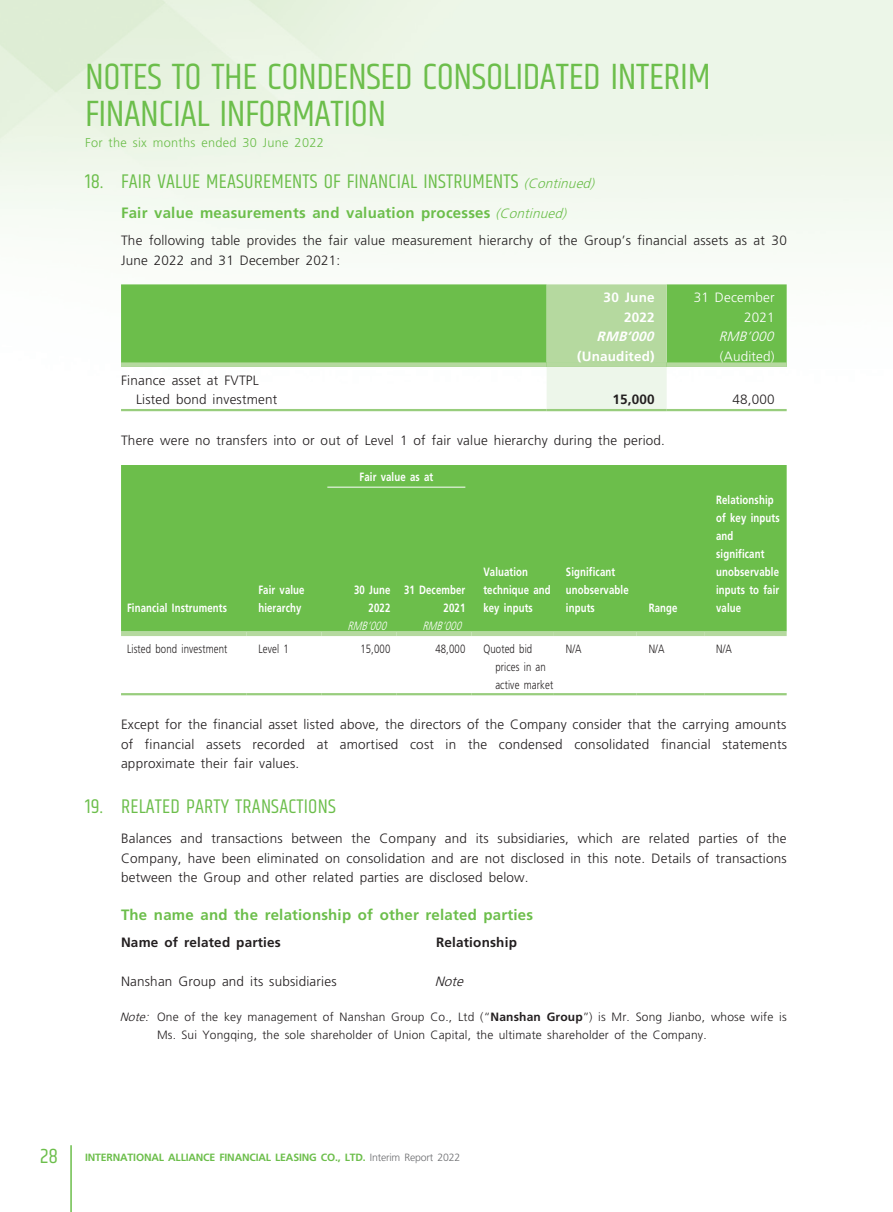
<style>
.page{position:relative;width:893px;height:1212px;background:#fff}
.page>*{position:absolute;margin:0;border:0;box-sizing:border-box;transform-origin:0 0}
.t1{font:37.5px/37.5px "Khand";letter-spacing:-.01em;color:#6cbe4b}
.t2{font:21px "Khand";color:#6cbe4b}
._03_H1{font:20.25px "Khand";letter-spacing:.01em;color:#6cbe4b}
._04___H2{font:700 15px "Frutiger LT Std";letter-spacing:.015em;color:#6cbe4b}
._01_Body_Text{font:300 13.5px/19.5px "Frutiger LT Std";letter-spacing:.015em;color:#231f20;text-align:justify}
._15_Table_Stub{font:300 13.5px "Frutiger LT Std";letter-spacing:.015em;color:#231f20}
._15_Table_Stub-2{font:700 13.5px "Frutiger LT Std";letter-spacing:.015em;color:#231f20}
._01_Body_Text-2{font:300 13.5px/19.5px "Frutiger LT Std";letter-spacing:.015em;color:#fff;text-align:right}
._01_Body_Text-3{font:700 13.5px/19.5px "Frutiger LT Std";letter-spacing:.015em;color:#fff;text-align:right}
._01_Body_Text-4{font:italic 700 13.5px "Frutiger LT Std";color:#fff}
._01_Body_Text-5{font:italic 300 13.5px "Frutiger LT Std";color:#fff}
._01_Body_Text-6{font:700 13.5px "Frutiger LT Std";color:#231f20}
._15_Table_Stub-3{font:italic 300 13.5px "Frutiger LT Std";color:#231f20}
.t3{font:300 12.75px "Frutiger LT Std";letter-spacing:.025em;color:#6cbe4b}
._02_Note_Text{font:700 12px/18px "Frutiger LT Std";letter-spacing:.015em;color:#fff;scale:.8 1}
._02_Note_Text-2{font:300 12px/18px "Frutiger LT Std";letter-spacing:.015em;color:#231f20}
._02_Note_Text-3{font:300 12px/18px "Frutiger LT Std";letter-spacing:.015em;color:#231f20;scale:.8 1}
._29_Table_Stub__Note{font:700 12px "Frutiger LT Std";letter-spacing:.015em;color:#fff;scale:.8 1}
._29_Table_Stub__Note-2{font:300 12px "Frutiger LT Std";letter-spacing:.015em;color:#231f20;scale:.8 1}
._02_Note_Text-4{font:italic 300 12px "Frutiger LT Std";color:#fff;scale:.8 1}
.t4{font:700 10.5px "Frutiger LT Std";letter-spacing:-.015em;color:#6cbe4b}
.s1{font-family:"Frutiger LT Std";font-weight:300;font-style:italic;font-size:13.5px}
.s2{font-weight:300;font-style:italic;font-size:13.5px}
.s3{font-style:italic}
.s4{font-weight:700}
.s5{font-weight:300;color:#6c6d70}
</style>
<div class="page">
<hr style="left:70px;top:1145px;width:2px;height:67px;background:#6cbe4b">
<div style="left:121px;top:284px;width:666px;height:78px;background:#6cbe4b"></div>
<svg style="left:547px;top:284px;width:120px;height:125px"></svg>
<div style="left:121px;top:362px;width:426px;height:5px;background:#b5d99f"></div>
<div style="left:547px;top:362px;width:120px;height:5px;background:#b5d99f"></div>
<div style="left:667px;top:362px;width:120px;height:5px;background:#b5d99f"></div>
<hr style="left:121px;top:409px;width:426px;height:2px;background:#98cd7d">
<hr style="left:547px;top:409px;width:120px;height:2px;background:#98cd7d">
<hr style="left:667px;top:409px;width:120px;height:2px;background:#98cd7d">
<div style="left:121px;top:465px;width:666px;height:166px;background:#6cbe4b"></div>
<hr style="left:327px;top:487px;width:138px;height:1px;background:#fff">
<div style="left:121px;top:631px;width:125px;height:5px;background:#b5d99f"></div>
<div style="left:246px;top:631px;width:75px;height:5px;background:#b5d99f"></div>
<div style="left:321px;top:631px;width:75px;height:5px;background:#b5d99f"></div>
<div style="left:396px;top:631px;width:75px;height:5px;background:#b5d99f"></div>
<div style="left:471px;top:631px;width:83px;height:5px;background:#b5d99f"></div>
<div style="left:554px;top:631px;width:83px;height:5px;background:#b5d99f"></div>
<div style="left:637px;top:631px;width:67px;height:5px;background:#b5d99f"></div>
<div style="left:704px;top:631px;width:83px;height:5px;background:#b5d99f"></div>
<hr style="left:121px;top:693px;width:125px;height:2px;background:#98cd7d">
<hr style="left:246px;top:693px;width:75px;height:2px;background:#98cd7d">
<hr style="left:321px;top:693px;width:75px;height:2px;background:#98cd7d">
<hr style="left:396px;top:693px;width:75px;height:2px;background:#98cd7d">
<hr style="left:471px;top:693px;width:83px;height:2px;background:#98cd7d">
<hr style="left:554px;top:693px;width:83px;height:2px;background:#98cd7d">
<hr style="left:637px;top:693px;width:67px;height:2px;background:#98cd7d">
<hr style="left:704px;top:693px;width:83px;height:2px;background:#98cd7d">
<h1 class="t1" style="left:85px;top:60px;width:627px">NOTES TO THE CONDENSED CONSOLIDATED INTERIM<br>FINANCIAL INFORMATION</h1>
<p class="t3" style="left:85px;top:136px;width:240px">For the six months ended 30 June 2022</p>
<p class="_03_H1" style="left:85px;top:169px;width:515px">18. FAIR VALUE MEASUREMENTS OF FINANCIAL INSTRUMENTS <span class="s1">(Continued)</span></p>
<p class="_04___H2" style="left:121px;top:204px;width:450px">Fair value measurements and valuation processes <span class="s2">(Continued)</span></p>
<p class="_01_Body_Text" style="left:121px;top:231px;width:667px">The following table provides the fair value measurement hierarchy of the Group’s financial assets as at 30<br>June 2022 and 31 December 2021:</p>
<p class="_01_Body_Text-3" style="left:604px;top:288px;width:53px">30 June<br>2022</p>
<p class="_01_Body_Text-2" style="left:694px;top:288px;width:83px">31 December<br>2021</p>
<p class="_01_Body_Text-4" style="left:597px;top:329px;width:62px">RMB’000</p>
<p class="_01_Body_Text-5" style="left:719px;top:329px;width:60px">RMB’000</p>
<p class="_01_Body_Text-3" style="left:577px;top:346px;width:79px">(Unaudited)</p>
<p class="_01_Body_Text-2" style="left:720px;top:346px;width:56px">(Audited)</p>
<p class="_15_Table_Stub" style="left:121px;top:372px;width:139px">Finance asset at FVTPL</p>
<p class="_15_Table_Stub" style="left:136px;top:392px;width:143px">Listed bond investment</p>
<p class="_01_Body_Text-6" style="left:612px;top:392px;width:44px">15,000</p>
<p class="_01_Body_Text" style="left:732px;top:390px;width:44px">48,000</p>
<p class="_01_Body_Text" style="left:121px;top:431px;width:545px">There were no transfers into or out of Level 1 of fair value hierarchy during the period.</p>
<p class="_02_Note_Text" style="left:359px;top:468px;width:94px">Fair value as at</p>
<p class="_29_Table_Stub__Note" style="left:127px;top:601px;width:127px">Financial Instruments</p>
<p class="_02_Note_Text" style="left:258px;top:581px;width:59px">Fair value hierarchy</p>
<p class="_02_Note_Text" style="left:354px;top:581px;width:47px;text-align:right">30 June<br>2022</p>
<p class="_02_Note_Text" style="left:404px;top:581px;width:78px;text-align:right">31 December<br>2021</p>
<p class="_02_Note_Text-4" style="left:347px;top:619px;width:55px">RMB’000</p>
<p class="_02_Note_Text-4" style="left:422px;top:619px;width:55px">RMB’000</p>
<p class="_02_Note_Text" style="left:483px;top:563px;width:86px">Valuation technique and key inputs</p>
<p class="_02_Note_Text" style="left:566px;top:563px;width:80px">Significant unobservable inputs</p>
<p class="_02_Note_Text" style="left:649px;top:599px;width:38px">Range</p>
<p class="_02_Note_Text" style="left:716px;top:491px;width:81px">Relationship of key inputs and significant unobservable inputs to fair value</p>
<p class="_29_Table_Stub__Note-2" style="left:127px;top:642px;width:127px">Listed bond investment</p>
<p class="_02_Note_Text-3" style="left:258px;top:639px;width:40px">Level 1</p>
<p class="_02_Note_Text-3" style="left:360px;top:639px;width:39px">15,000</p>
<p class="_02_Note_Text-3" style="left:435px;top:639px;width:39px">48,000</p>
<p class="_02_Note_Text-3" style="left:495px;top:639px;width:74px;text-indent:-12px">Quoted bid prices in an active market</p>
<p class="_02_Note_Text-3" style="left:566px;top:639px;width:21px">N/A</p>
<p class="_02_Note_Text-3" style="left:649px;top:639px;width:21px">N/A</p>
<p class="_02_Note_Text-3" style="left:716px;top:639px;width:21px">N/A</p>
<p class="_01_Body_Text" style="left:121px;top:715px;width:668px">Except for the financial asset listed above, the directors of the Company consider that the carrying amounts of financial assets recorded at amortised cost in the condensed consolidated financial statements approximate their fair values.</p>
<p class="_03_H1" style="left:85px;top:794px;width:252px">19. RELATED PARTY TRANSACTIONS</p>
<p class="_01_Body_Text" style="left:121px;top:829px;width:667px">Balances and transactions between the Company and its subsidiaries, which are related parties of the Company, have been eliminated on consolidation and are not disclosed in this note. Details of transactions between the Group and other related parties are disclosed below.</p>
<p class="_04___H2" style="left:121px;top:906px;width:414px">The name and the relationship of other related parties</p>
<p class="_15_Table_Stub-2" style="left:121px;top:934px;width:161px">Name of related parties</p>
<p class="_15_Table_Stub-2" style="left:436px;top:934px;width:82px">Relationship</p>
<p class="_15_Table_Stub" style="left:121px;top:974px;width:217px">Nanshan Group and its subsidiaries</p>
<p class="_15_Table_Stub-3" style="left:435px;top:974px;width:34px">Note</p>
<p class="_02_Note_Text-2" style="left:157px;top:1008px;width:631px;text-indent:-37px"><span class="s3">Note:</span> One of the key management of Nanshan Group Co., Ltd (“<span class="s4">Nanshan Group</span>”) is Mr. Song Jianbo, whose wife is<br>Ms. Sui Yongqing, the sole shareholder of Union Capital, the ultimate shareholder of the Company.</p>
<h2 class="t2" style="left:40px;top:1143px;width:19px">28</h2>
<p class="t4" style="left:85px;top:1151px;width:377px">INTERNATIONAL ALLIANCE FINANCIAL LEASING CO., LTD. <span class="s5">Interim Report 2022</span></p>
</div>
